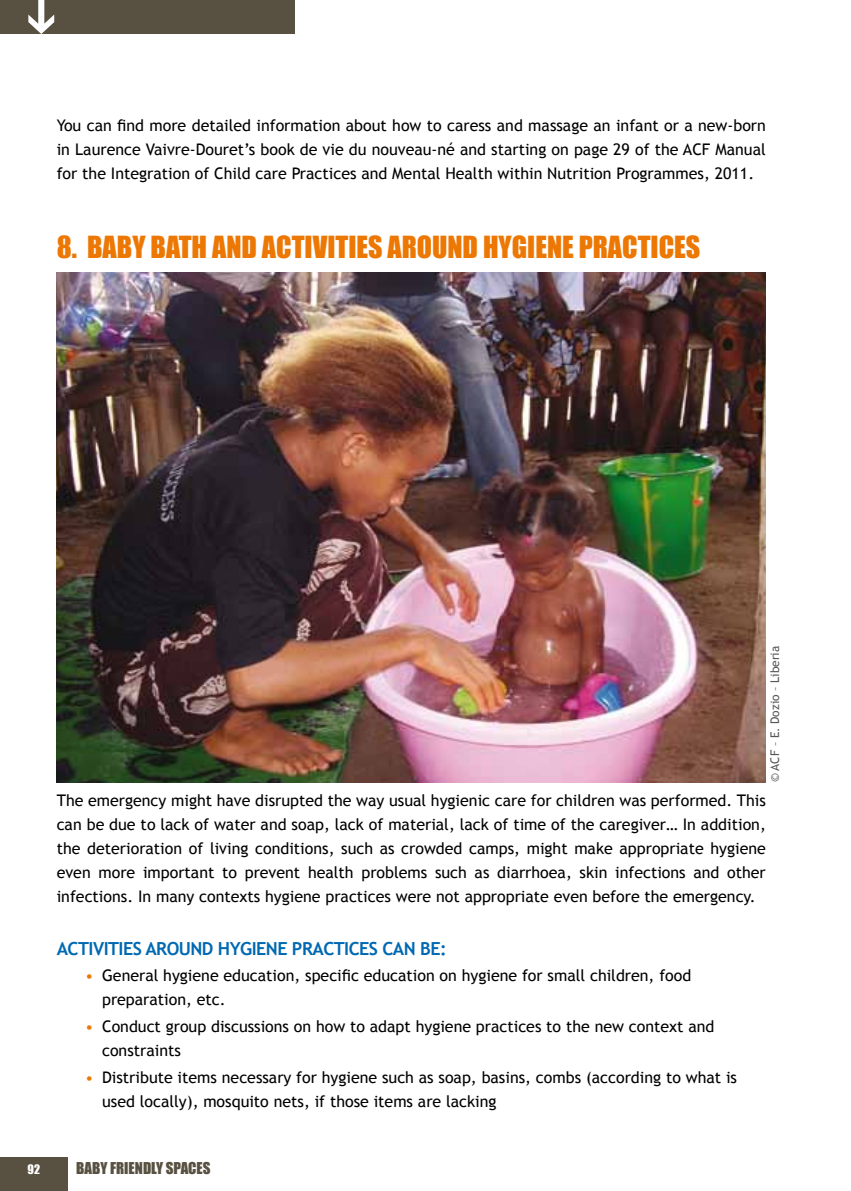
<style>
.page{position:relative;width:851px;height:1191px;background:#fff}
.page>*{position:absolute;margin:0;border:0;box-sizing:border-box;transform-origin:0 0}
.t1{font:28px "Impact";color:#ed7703}
.t2{font:700 18px "Trebuchet MS";letter-spacing:-.03em;color:#0069b2}
.t3{font:16px/24px "Trebuchet MS";color:#000}
.t4{font:15px "Impact";color:#585142}
.t5{font:12px "Trebuchet MS";color:#58585a}
.t6{font:12px "Impact";color:#fff}
.s1{color:#ed7703}
</style>
<div class="page">
<div style="left:0;top:0;width:295px;height:34px;background:#585142"></div>
<div style="left:0;top:1157px;width:68px;height:34px;background:#585142"></div>
<svg style="left:28px;top:0;width:26px;height:34px"></svg>
<img style="left:57px;top:272px;width:708px;height:510px">
<p class="t3" style="left:57px;top:113px;width:710px;text-align:justify">You can find more detailed information about how to caress and massage an infant or a new-born in Laurence Vaivre-Douret’s book de vie du nouveau-né and starting on page 29 of the ACF Manual for the Integration of Child care Practices and Mental Health within Nutrition Programmes, 2011.</p>
<h1 class="t1" style="left:57px;top:230px;width:171px">8. BABY BATH AND</h1>
<h1 class="t1" style="left:262px;top:230px;width:14px">ACTI</h1>
<h1 class="t1" style="left:313px;top:230px;width:27px">VITIES</h1>
<h1 class="t1" style="left:387px;top:230px;width:16px">AROUND</h1>
<h1 class="t1" style="left:483px;top:230px;width:30px">HYGIENE</h1>
<h1 class="t1" style="left:578px;top:230px;width:15px">PRACTICES</h1>
<p class="t5" style="left:767px;top:782px;width:138px;rotate:-90deg">© ACF – E. Dozio – Liberia</p>
<p class="t3" style="left:57px;top:788px;width:710px;text-align:justify">The emergency might have disrupted the way usual hygienic care for children was performed. This can be due to lack of water and soap, lack of material, lack of time of the caregiver… In addition, the deterioration of living conditions, such as crowded camps, might make appropriate hygiene even more important to prevent health problems such as diarrhoea, skin infections and other infections. In many contexts hygiene practices were not appropriate even before the emergency.</p>
<p class="t2" style="left:57px;top:937px;width:391px">ACTIVITIES AROUND HYGIENE PRACTICES CAN BE :</p>
<p class="t3" style="left:102px;top:964px;width:590px;text-indent:-17px"><span class="s1">•</span> General hygiene education, specific education on hygiene for small children, food preparation, etc.</p>
<p class="t3" style="left:102px;top:1014px;width:613px;text-indent:-17px"><span class="s1">•</span> Conduct group discussions on how to adapt hygiene practices to the new context and constraints</p>
<p class="t3" style="left:102px;top:1065px;width:636px;text-indent:-17px"><span class="s1">•</span> Distribute items necessary for hygiene such as soap, basins, combs (according to what is used locally), mosquito nets, if those items are lacking</p>
<p class="t6" style="left:28px;top:1161px;width:14px">92</p>
<p class="t4" style="left:76px;top:1158px;width:136px">BABY FRIENDLY SPACES</p>
</div>
